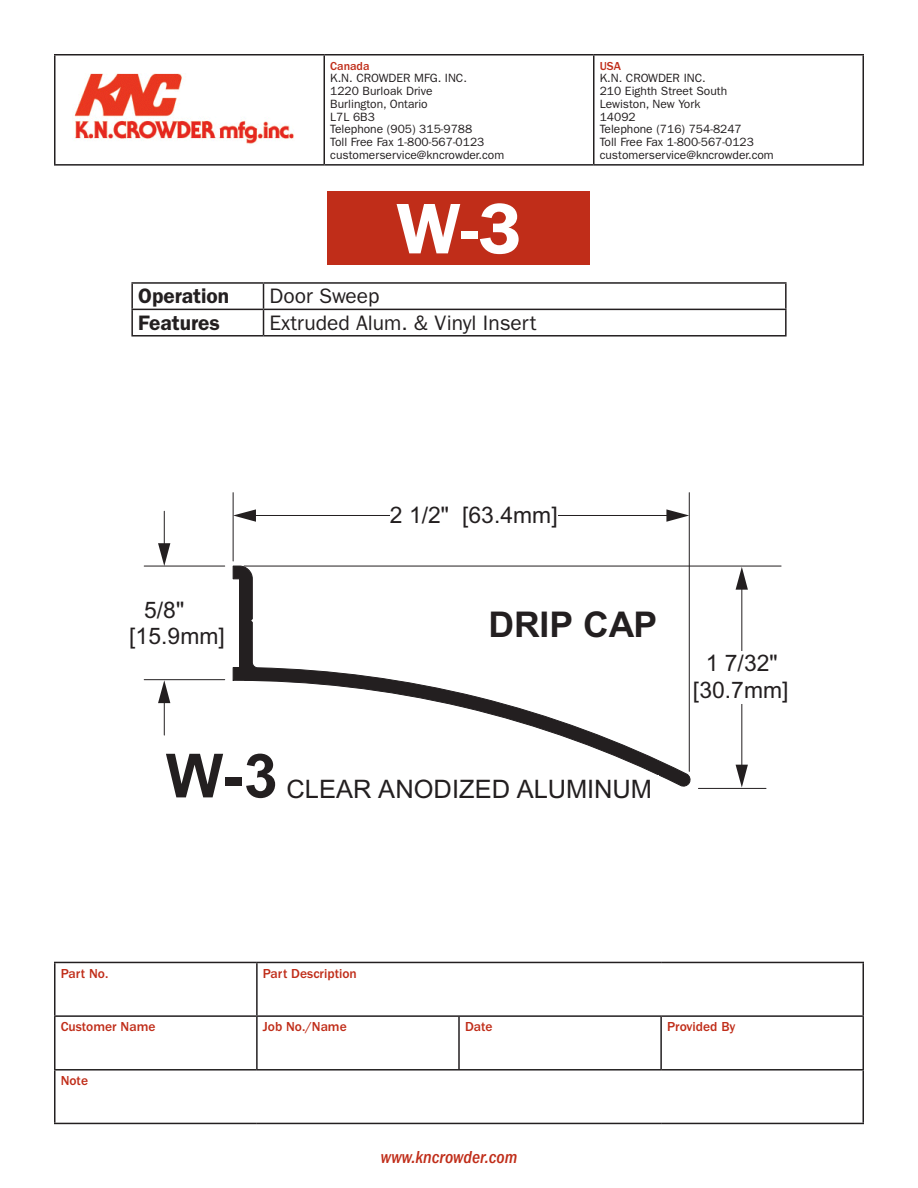
<style>
.page{position:relative;width:918px;height:1188px;background:#fff}
.page>*{position:absolute;margin:0;border:0;box-sizing:border-box;transform-origin:0 0}
.t1{font:600 72px "ITC Franklin Gothic Std";color:#fff}
.t2{font:700 60.9px "Arial";color:#231f20}
.t3{font:700 35.55px "Arial";color:#231f20}
.t4{font:25.5px "Arial";color:#231f20}
.t5{font:22.8px/26.4px "Arial";letter-spacing:.005em;color:#231f20;text-align:center}
.t6{font:21px "ITC Franklin Gothic Std";color:#231f20}
.t7{font:600 21px "ITC Franklin Gothic Std";color:#231f20}
.t8{font:italic 500 condensed 18px "ITC Franklin Gothic Std";color:#c02d19}
.t9{font:500 13.5px "ITC Franklin Gothic Std";color:#c02d19}
.t10{font:12px/12.8px "ITC Franklin Gothic Std";color:#231f20}
.t11{font:500 12px "ITC Franklin Gothic Std";color:#c02d19}
</style>
<div class="page">
<hr style="left:54px;top:962px;width:203px;height:1px;background:#231f20">
<hr style="left:54px;top:963px;width:2px;height:52px;background:#231f20">
<hr style="left:257px;top:962px;width:202px;height:1px;background:#231f20">
<hr style="left:256px;top:963px;width:2px;height:52px;background:#231f20">
<hr style="left:459px;top:962px;width:202px;height:1px;background:#231f20">
<hr style="left:661px;top:962px;width:203px;height:1px;background:#231f20">
<hr style="left:862px;top:963px;width:2px;height:52px;background:#231f20">
<hr style="left:54px;top:1015px;width:203px;height:2px;background:#231f20">
<hr style="left:54px;top:1017px;width:2px;height:52px;background:#231f20">
<hr style="left:257px;top:1015px;width:202px;height:2px;background:#231f20">
<hr style="left:256px;top:1017px;width:2px;height:52px;background:#231f20">
<hr style="left:459px;top:1015px;width:202px;height:2px;background:#231f20">
<hr style="left:458px;top:1017px;width:2px;height:52px;background:#231f20">
<hr style="left:661px;top:1015px;width:203px;height:2px;background:#231f20">
<hr style="left:660px;top:1017px;width:2px;height:52px;background:#231f20">
<hr style="left:862px;top:1017px;width:2px;height:52px;background:#231f20">
<hr style="left:54px;top:1069px;width:203px;height:2px;background:#231f20">
<hr style="left:54px;top:1071px;width:2px;height:52px;background:#231f20">
<hr style="left:257px;top:1069px;width:202px;height:2px;background:#231f20">
<hr style="left:459px;top:1069px;width:202px;height:2px;background:#231f20">
<hr style="left:661px;top:1069px;width:203px;height:2px;background:#231f20">
<hr style="left:862px;top:1071px;width:2px;height:52px;background:#231f20">
<hr style="left:54px;top:1123px;width:203px;height:1px;background:#231f20">
<hr style="left:257px;top:1123px;width:202px;height:1px;background:#231f20">
<hr style="left:459px;top:1123px;width:202px;height:1px;background:#231f20">
<hr style="left:661px;top:1123px;width:203px;height:1px;background:#231f20">
<hr style="left:54px;top:54px;width:270px;height:2px;background:#231f20">
<hr style="left:54px;top:56px;width:2px;height:108px;background:#231f20">
<hr style="left:324px;top:54px;width:270px;height:2px;background:#231f20">
<hr style="left:324px;top:56px;width:1px;height:108px;background:#231f20">
<hr style="left:594px;top:54px;width:270px;height:2px;background:#231f20">
<hr style="left:593px;top:56px;width:1px;height:108px;background:#231f20">
<hr style="left:862px;top:56px;width:2px;height:108px;background:#231f20">
<hr style="left:54px;top:164px;width:270px;height:2px;background:#231f20">
<hr style="left:324px;top:164px;width:270px;height:2px;background:#231f20">
<hr style="left:594px;top:164px;width:270px;height:2px;background:#231f20">
<img style="left:74px;top:73px;width:220px;height:71px">
<div style="left:328px;top:191px;width:262px;height:74px;background:#c02d19"></div>
<hr style="left:131px;top:282px;width:133px;height:2px;background:#231f20">
<hr style="left:131px;top:284px;width:2px;height:25px;background:#231f20">
<hr style="left:264px;top:282px;width:523px;height:2px;background:#231f20">
<hr style="left:785px;top:284px;width:2px;height:25px;background:#231f20">
<hr style="left:131px;top:309px;width:133px;height:1px;background:#231f20">
<hr style="left:131px;top:310px;width:2px;height:25px;background:#231f20">
<hr style="left:264px;top:309px;width:523px;height:1px;background:#231f20">
<svg style="left:263px;top:284px;width:1px;height:51px"></svg>
<hr style="left:785px;top:310px;width:2px;height:25px;background:#231f20">
<hr style="left:131px;top:335px;width:133px;height:2px;background:#231f20">
<hr style="left:264px;top:335px;width:523px;height:2px;background:#231f20">
<svg style="left:232px;top:565px;width:459px;height:222px"></svg>
<hr style="left:233px;top:493px;width:1px;height:68px;background:#231f20">
<hr style="left:689px;top:493px;width:1px;height:278px;background:#231f20">
<svg style="left:233px;top:509px;width:23px;height:13px"></svg>
<svg style="left:666px;top:509px;width:23px;height:13px"></svg>
<hr style="left:255px;top:515px;width:412px;height:1px;background:#231f20">
<div style="left:390px;top:502px;width:59px;height:27px;background:#fff"></div>
<div style="left:449px;top:502px;width:109px;height:27px;background:#fff"></div>
<hr style="left:244px;top:566px;width:537px;height:1px;background:#231f20">
<hr style="left:245px;top:680px;width:72px;height:1px;background:#231f20">
<hr style="left:698px;top:788px;width:68px;height:1px;background:#231f20">
<svg style="left:736px;top:765px;width:12px;height:23px"></svg>
<svg style="left:736px;top:567px;width:12px;height:23px"></svg>
<hr style="left:742px;top:589px;width:1px;height:176px;background:#231f20">
<div style="left:706px;top:651px;width:72px;height:26px;background:#fff"></div>
<div style="left:693px;top:677px;width:96px;height:26px;background:#fff"></div>
<svg style="left:158px;top:543px;width:12px;height:23px"></svg>
<hr style="left:164px;top:511px;width:1px;height:33px;background:#231f20">
<svg style="left:158px;top:680px;width:12px;height:23px"></svg>
<hr style="left:164px;top:702px;width:1px;height:33px;background:#231f20">
<hr style="left:144px;top:566px;width:81px;height:1px;background:#231f20">
<hr style="left:144px;top:679px;width:81px;height:1px;background:#231f20">
<div style="left:166px;top:741px;width:112px;height:72px;background:#fff"></div>
<div style="left:287px;top:775px;width:372px;height:29px;background:#fff"></div>
<div style="left:488px;top:604px;width:169px;height:42px;background:#fff"></div>
<p class="t11" style="left:330px;top:59px;width:41px">Canada</p>
<p class="t10" style="left:330px;top:72px;width:176px">K.N. CROWDER MFG. INC.<br>1220 Burloak Drive<br>Burlington, Ontario<br>L7L 6B3<br>Telephone (905) 315-9788<br>Toll Free Fax 1-800-567-0123 customerservice@kncrowder.com</p>
<p class="t1" style="left:396px;top:186px;width:127px">W-3</p>
<p class="t7" style="left:138px;top:284px;width:93px">Operation</p>
<p class="t6" style="left:270px;top:284px;width:112px">Door Sweep</p>
<p class="t7" style="left:138px;top:310px;width:83px">Features</p>
<p class="t6" style="left:270px;top:311px;width:268px">Extruded Alum. &amp; Vinyl Insert</p>
<p class="t11" style="left:600px;top:59px;width:23px">USA</p>
<p class="t10" style="left:600px;top:72px;width:176px">K.N. CROWDER INC.<br>210 Eighth Street South<br>Lewiston, New York<br>14092<br>Telephone (716) 754-8247<br>Toll Free Fax 1-800-567-0123 customerservice@kncrowder.com</p>
<p class="t5" style="left:390px;top:502px;width:169px">2 1/2" [63.4mm]</p>
<p class="t5" style="left:129px;top:597px;width:97px;text-align:left;text-indent:15px">5/8" [15.9mm]</p>
<p class="t3" style="left:488px;top:603px;width:170px">DRIP CAP</p>
<p class="t2" style="left:166px;top:740px;width:113px">W-3</p>
<p class="t4" style="left:287px;top:774px;width:367px">CLEAR ANODIZED ALUMINUM</p>
<p class="t5" style="left:693px;top:651px;width:97px">1 7/32" [30.7mm]</p>
<p class="t9" style="left:61px;top:966px;width:49px">Part No.</p>
<p class="t9" style="left:263px;top:966px;width:95px">Part Description</p>
<p class="t9" style="left:61px;top:1019px;width:96px">Customer Name</p>
<p class="t9" style="left:263px;top:1019px;width:85px">Job No./Name</p>
<p class="t9" style="left:465px;top:1019px;width:29px">Date</p>
<p class="t9" style="left:667px;top:1019px;width:70px">Provided By</p>
<p class="t9" style="left:61px;top:1073px;width:29px">Note</p>
<h3 class="t8" style="left:381px;top:1147px;width:138px">www.kncrowder.com</h3>
</div>
